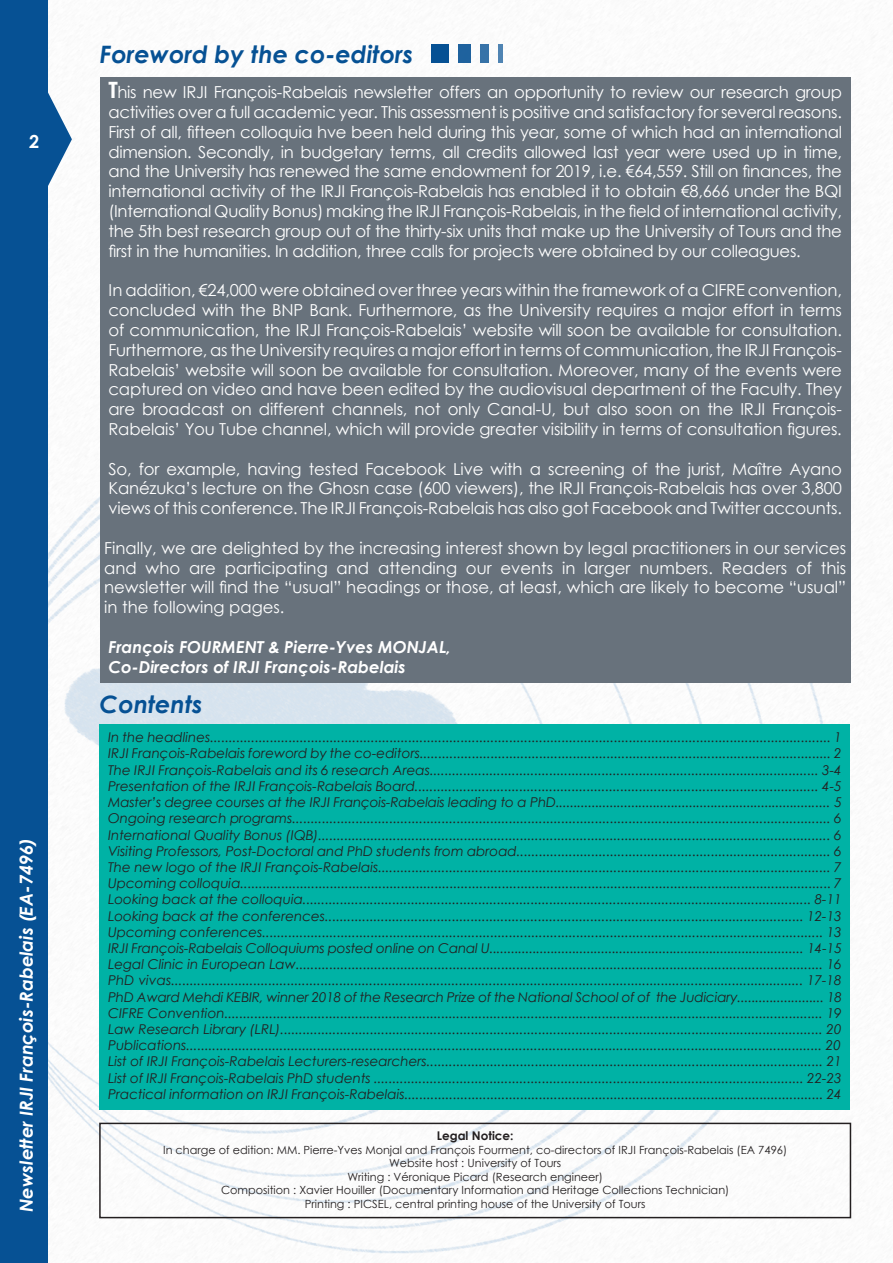
<style>
.page{position:relative;width:893px;height:1263px;background:#fff}
.page>*{position:absolute;margin:0;border:0;box-sizing:border-box;transform-origin:0 0}
.t1{font:italic 700 24px "Century Gothic";color:#065194}
.t2{font:italic 700 18px "Century Gothic";color:#fff}
.t3{font:700 18px "Century Gothic";color:#fff}
.t4{font:16.5px/19.8px "Century Gothic";letter-spacing:-.01em;color:#fff;text-align:justify}
.t5{font:italic 700 16.5px "Century Gothic";color:#fff}
.t6{font:italic 13.5px "Century Gothic";color:#231f20}
.t7{font:700 12px "Century Gothic";color:#231f20}
.t8{font:11.25px "Century Gothic";color:#231f20}
.s1{font-weight:700;font-size:22.5px}
</style>
<div class="page">
<img style="left:48px;top:37px;width:826px;height:1217px">
<div style="left:0;top:0;width:48px;height:1263px;background:#065194"></div>
<svg style="left:48px;top:88px;width:24px;height:103px"></svg>
<div style="left:100px;top:77px;width:750px;height:605px;background:#68727c"></div>
<div style="left:100px;top:725px;width:750px;height:385px;background:#00b2a5"></div>
<div style="left:99px;top:1123px;width:752px;height:95px;border:2px solid #231f20"></div>
<div style="left:432px;top:45px;width:17px;height:18px;background:#065194"></div>
<div style="left:458px;top:45px;width:13px;height:18px;background:#1f629e"></div>
<div style="left:480px;top:45px;width:9px;height:18px;background:#3773a8"></div>
<hr style="left:499px;top:45px;width:4px;height:18px;background:#4f84b3">
<p class="t3" style="left:29px;top:128px;width:12px">2</p>
<h2 class="t2" style="left:13px;top:1212px;width:377px;rotate:-90deg">Newsletter IRJI François-Rabelais (EA-7496)</h2>
<p class="t1" style="left:100px;top:36px;width:315px">Foreword by the co-editors</p>
<p class="t4" style="left:108px;top:82px;width:735px"><span class="s1">T</span>his new IRJI François-Rabelais newsletter offers an opportunity to review our research group activities over a full academic year. This assessment is positive and satisfactory for several reasons.<br>First of all, fifteen colloquia hve been held during this year, some of which had an international dimension. Secondly, in budgetary terms, all credits allowed last year were used up in time, and the University has renewed the same endowment for 2019, i.e. €64,559. Still on finances, the international activity of the IRJI François-Rabelais has enabled it to obtain €8,666 under the BQI (International Quality Bonus) making the IRJI François-Rabelais, in the field of international activity, the 5th best research group out of the thirty-six units that make up the University of Tours and the first in the humanities. In addition, three calls for projects were obtained by our colleagues.</p>
<p class="t4" style="left:108px;top:280px;width:735px">In addition, €24,000 were obtained over three years within the framework of a CIFRE convention, concluded with the BNP Bank. Furthermore, as the University requires a major effort in terms of communication, the IRJI François-Rabelais’ website will soon be available for consultation.<br>Furthermore, as the University requires a major effort in terms of communication, the IRJI François-Rabelais’ website will soon be available for consultation. Moreover, many of the events were captured on video and have been edited by the audiovisual department of the Faculty. They are broadcast on different channels, not only Canal-U, but also soon on the IRJI François-Rabelais’ You Tube channel, which will provide greater visibility in terms of consultation figures.</p>
<p class="t4" style="left:108px;top:458px;width:735px">So, for example, having tested Facebook Live with a screening of the jurist, Maître Ayano Kanézuka’s lecture on the Ghosn case (600 viewers), the IRJI François-Rabelais has over 3,800 views of this conference. The IRJI François-Rabelais has also got Facebook and Twitter accounts.</p>
<p class="t4" style="left:104px;top:538px;width:743px">Finally, we are delighted by the increasing interest shown by legal practitioners in our services and who are participating and attending our events in larger numbers. Readers of this newsletter will find the “usual” headings or those, at least, which are likely to become “usual” in the following pages.</p>
<p class="t5" style="left:108px;top:634px;width:344px">François FOURMENT &amp; Pierre-Yves MONJAL,</p>
<p class="t5" style="left:108px;top:654px;width:299px">Co-Directors of IRJI François-Rabelais</p>
<p class="t1" style="left:100px;top:686px;width:105px">Contents</p>
<p class="t6" style="left:108px;top:728px;width:735px">In the headlines...................................................................................................................................................................... 1</p>
<p class="t6" style="left:108px;top:744px;width:735px">IRJI François-Rabelais foreword by the co-editors.............................................................................................................. 2</p>
<p class="t6" style="left:108px;top:760px;width:735px">The IRJI François-Rabelais and its 6 research Areas........................................................................................................ 3-4</p>
<p class="t6" style="left:108px;top:776px;width:735px">Presentation of the IRJI François-Rabelais Board............................................................................................................ 4-5</p>
<p class="t6" style="left:108px;top:793px;width:735px">Master’s degree courses at the IRJI François-Rabelais leading to a PhD............................................................................ 5</p>
<p class="t6" style="left:108px;top:809px;width:735px">Ongoing research programs................................................................................................................................................ 6</p>
<p class="t6" style="left:108px;top:825px;width:735px">International Quality Bonus (IQB)......................................................................................................................................... 6</p>
<p class="t6" style="left:108px;top:841px;width:735px">Visiting Professors, Post-Doctoral and PhD students from abroad.................................................................................... 6</p>
<p class="t6" style="left:108px;top:857px;width:735px">The new logo of the IRJI François-Rabelais......................................................................................................................... 7</p>
<p class="t6" style="left:108px;top:874px;width:735px">Upcoming colloquia.............................................................................................................................................................. 7</p>
<p class="t6" style="left:108px;top:890px;width:735px">Looking back at the colloquia........................................................................................................................................ 8-11</p>
<p class="t6" style="left:108px;top:906px;width:735px">Looking back at the conferences................................................................................................................................ 12-13</p>
<p class="t6" style="left:108px;top:922px;width:735px">Upcoming conferences...................................................................................................................................................... 13</p>
<p class="t6" style="left:108px;top:938px;width:735px">IRJI François-Rabelais Colloquiums posted online on Canal U....................................................................................... 14-15</p>
<p class="t6" style="left:108px;top:955px;width:735px">Legal Clinic in European Law............................................................................................................................................. 16</p>
<p class="t6" style="left:108px;top:971px;width:735px">PhD vivas......................................................................................................................................................................... 17-18</p>
<p class="t6" style="left:108px;top:987px;width:735px">PhD Award Mehdi KEBIR, winner 2018 of the Research Prize of the National School of of the Judiciary........................ 18</p>
<p class="t6" style="left:108px;top:1003px;width:735px">CIFRE Convention................................................................................................................................................................ 19</p>
<p class="t6" style="left:108px;top:1019px;width:735px">Law Research Library (LRL)................................................................................................................................................. 20</p>
<p class="t6" style="left:108px;top:1036px;width:734px">Publications.......................................................................................................................................................................... 20</p>
<p class="t6" style="left:108px;top:1052px;width:735px">List of IRJI François-Rabelais Lecturers-researchers.......................................................................................................... 21</p>
<p class="t6" style="left:108px;top:1068px;width:735px">List of IRJI François-Rabelais PhD students ................................................................................................................... 22-23</p>
<p class="t6" style="left:108px;top:1084px;width:735px">Practical information on IRJI François-Rabelais................................................................................................................ 24</p>
<p class="t7" style="left:437px;top:1127px;width:78px">Legal Notice:</p>
<p class="t8" style="left:163px;top:1142px;width:626px">In charge of edition: MM. Pierre-Yves Monjal and François Fourment, co-directors of IRJI François-Rabelais (EA 7496)</p>
<p class="t8" style="left:389px;top:1155px;width:174px">Website host : University of Tours</p>
<p class="t8" style="left:347px;top:1169px;width:257px">Writing : Véronique Picard (Research engineer)</p>
<p class="t8" style="left:221px;top:1182px;width:510px">Composition : Xavier Houiller (Documentary Information and Heritage Collections Technician)</p>
<p class="t8" style="left:305px;top:1196px;width:342px">Printing : PICSEL, central printing house of the University of Tours</p>
</div>
